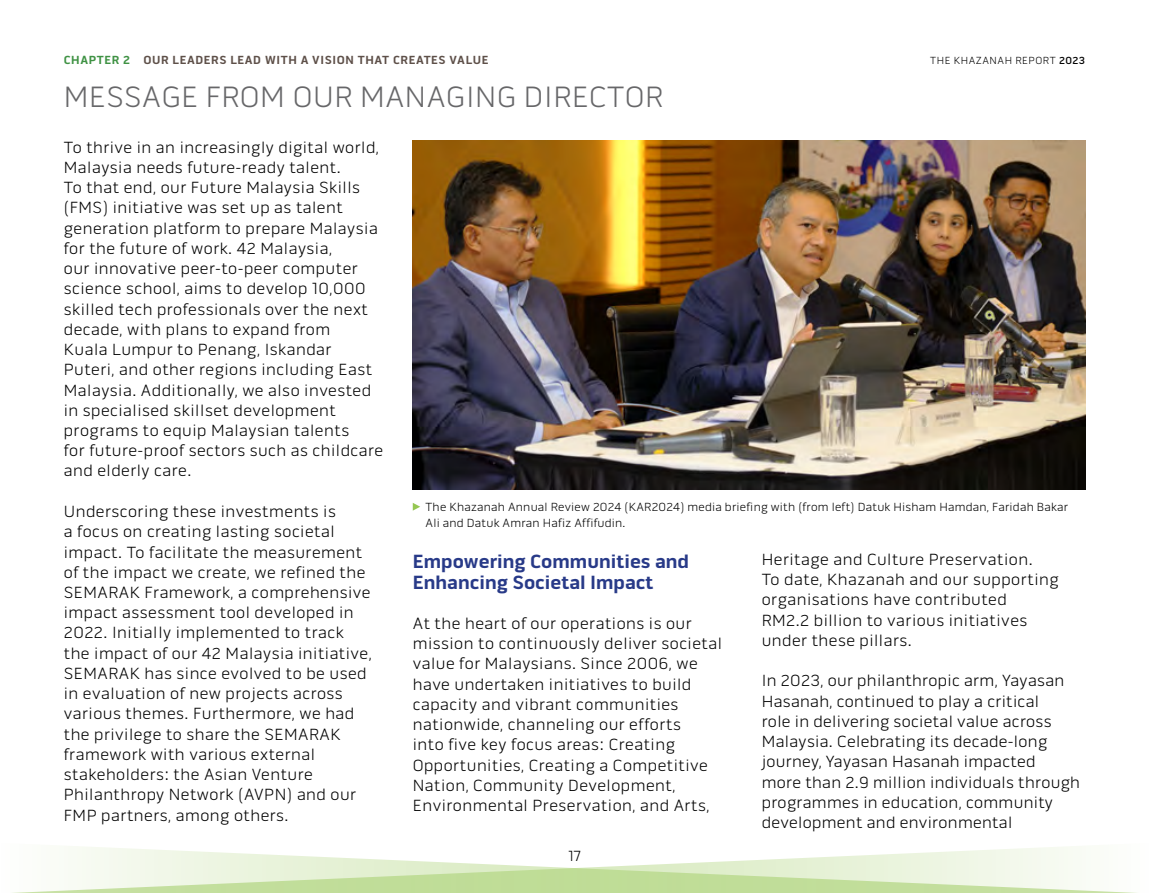
<style>
.page{position:relative;width:1149px;height:893px;background:#fff}
.page>*{position:absolute;margin:0;border:0;box-sizing:border-box;transform-origin:0 0}
.t1{font:300 30px "Pill Gothic 600 mg";letter-spacing:.02em;color:#676769}
.t2{font:700 19.5px/21px "Pill Gothic 600 mg";color:#283a88}
.t3{font:300 16.5px/20.2px "Pill Gothic 600 mg";letter-spacing:.03em;color:#000}
.t4{font:300 15px "Pill Gothic 600 mg";color:#000}
.t5{font:300 12px/16.5px "Pill Gothic 600 mg";letter-spacing:.02em;color:#000}
.t6{font:700 12px "Pill Gothic 600 mg";letter-spacing:.05em;color:#5e5049}
.t7{font:300 10.5px "Pill Gothic 600 mg";letter-spacing:.05em;color:#000}
.s1{color:#3f9244}
.s2{font-weight:500}
</style>
<div class="page">
<svg style="left:12px;top:846px;width:1125px;height:47px"></svg>
<img style="left:412px;top:140px;width:672px;height:349px">
<svg style="left:412px;top:503px;width:8px;height:8px"></svg>
<p class="t6" style="left:64px;top:53px;width:426px"><span class="s1">CHAPTER 2</span> OUR LEADERS LEAD WITH A VISION THAT CREATES VALUE</p>
<p class="t7" style="left:929px;top:54px;width:156px">THE KHAZANAH REPORT <span class="s2">2023</span></p>
<h1 class="t1" style="left:64px;top:80px;width:600px">MESSAGE FROM OUR MANAGING DIRECTOR</h1>
<p class="t3" style="left:64px;top:137px;width:321px">To thrive in an increasingly digital world, Malaysia needs future-ready talent.<br>To that end, our Future Malaysia Skills (FMS) initiative was set up as talent generation platform to prepare Malaysia for the future of work. 42 Malaysia,<br>our innovative peer-to-peer computer science school, aims to develop 10,000 skilled tech professionals over the next decade, with plans to expand from<br>Kuala Lumpur to Penang, Iskandar Puteri, and other regions including East Malaysia. Additionally, we also invested in specialised skillset development programs to equip Malaysian talents<br>for future-proof sectors such as childcare and elderly care.</p>
<p class="t3" style="left:64px;top:501px;width:309px">Underscoring these investments is<br>a focus on creating lasting societal impact. To facilitate the measurement of the impact we create, we refined the SEMARAK Framework, a comprehensive impact assessment tool developed in 2022. Initially implemented to track the impact of our 42 Malaysia initiative, SEMARAK has since evolved to be used in evaluation of new projects across various themes. Furthermore, we had the privilege to share the SEMARAK framework with various external stakeholders: the Asian Venture Philanthropy Network (AVPN) and our FMP partners, among others.</p>
<p class="t5" style="left:425px;top:498px;width:644px">The Khazanah Annual Review 2024 (KAR2024) media briefing with (from left) Datuk Hisham Hamdan, Faridah Bakar<br>Ali and Datuk Amran Hafiz Affifudin.</p>
<p class="t3" style="left:761px;top:549px;width:298px">Heritage and Culture Preservation.<br>To date, Khazanah and our supporting organisations have contributed<br>RM2.2 billion to various initiatives under these pillars.</p>
<p class="t3" style="left:761px;top:671px;width:320px">In 2023, our philanthropic arm, Yayasan Hasanah, continued to play a critical<br>role in delivering societal value across Malaysia. Celebrating its decade-long journey, Yayasan Hasanah impacted<br>more than 2.9 million individuals through programmes in education, community development and environmental</p>
<p class="t2" style="left:412px;top:551px;width:278px">Empowering Communities and<br>Enhancing Societal Impact</p>
<p class="t3" style="left:412px;top:613px;width:310px">At the heart of our operations is our mission to continuously deliver societal value for Malaysians. Since 2006, we have undertaken initiatives to build capacity and vibrant communities nationwide, channeling our efforts<br>into five key focus areas: Creating Opportunities, Creating a Competitive Nation, Community Development, Environmental Preservation, and Arts,</p>
<p class="t4" style="left:568px;top:847px;width:14px">17</p>
</div>
